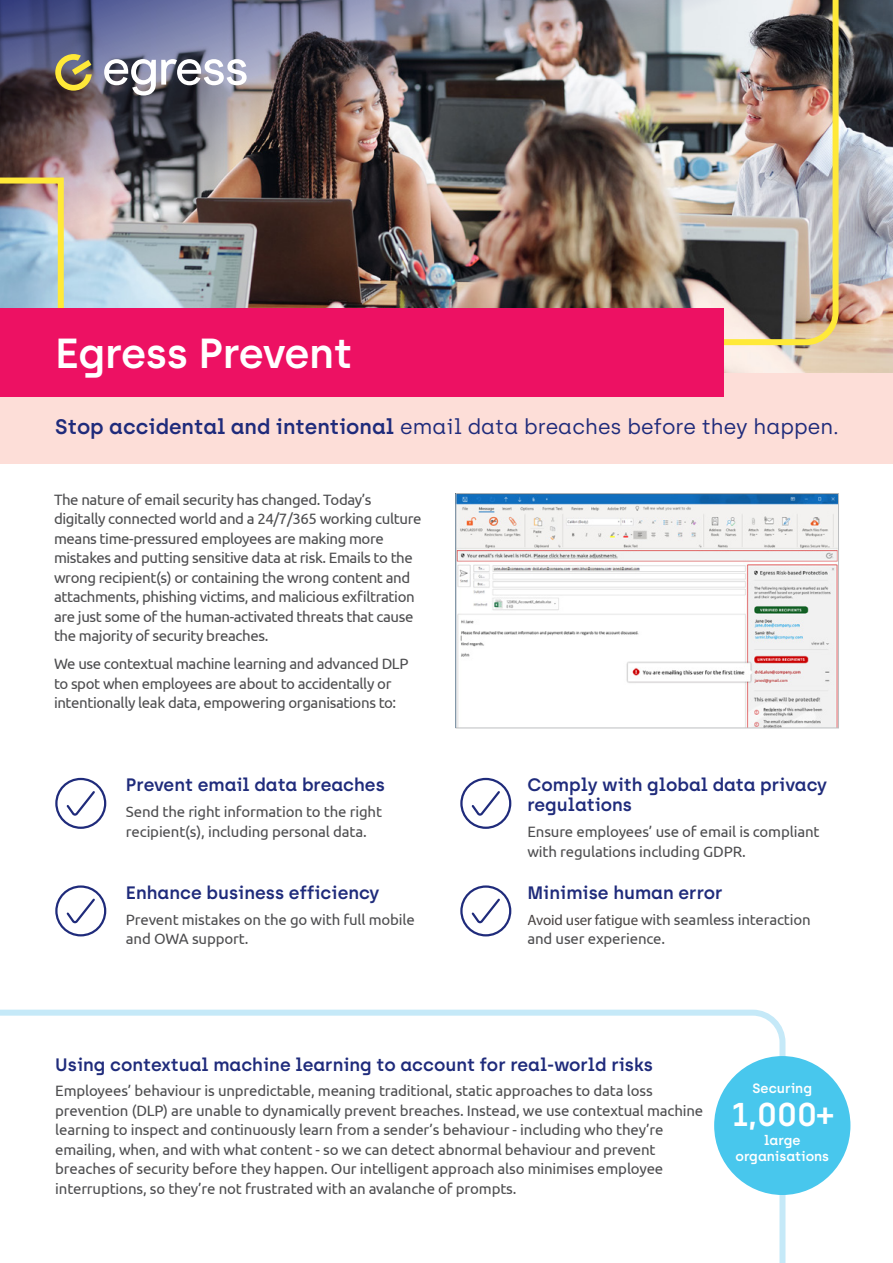
<style>
.page{position:relative;width:893px;height:1263px;background:#fff}
.page>*{position:absolute;margin:0;border:0;box-sizing:border-box;transform-origin:0 0}
.t1{font:600 42px "Archia";letter-spacing:-.01em;color:#fff}
.t2{font:600 33px "Archia";color:#fff}
.t3{font:21px "Archia";color:#1f2b7b}
.t4{font:600 18px/19.8px "Archia";color:#1f2b7b}
.t5{font:15px/19.5px "Ubuntu";letter-spacing:-.01em;color:#4d4d4f}
.t6{font:600 13.5px/16.2px "Archia";color:#fff;text-align:center}
.s1{font-weight:600}
.s2{font-family:"Myriad Pro";color:#484342}
</style>
<div class="page">
<img style="left:723px;top:0;width:170px;height:373px">
<div style="left:0;top:373px;width:893px;height:90px;background:#fdded8"></div>
<svg style="left:0;top:1009px;width:786px;height:254px"></svg>
<div style="left:714px;top:1056px;width:136px;height:139px;background:#48c7ed;border-radius:50%"></div>
<img style="left:0;top:0;width:842px;height:348px">
<svg style="left:0;top:175px;width:67px;height:133px;background:#acbab5"></svg>
<div style="left:0;top:308px;width:723px;height:89px;background:#ed1163"></div>
<svg style="left:55px;top:777px;width:52px;height:52px"></svg>
<svg style="left:460px;top:777px;width:52px;height:52px"></svg>
<svg style="left:55px;top:885px;width:52px;height:52px"></svg>
<svg style="left:460px;top:885px;width:52px;height:52px"></svg>
<img style="left:457px;top:495px;width:380px;height:231px">
<div style="left:455px;top:493px;width:384px;height:235px;border:1px solid #bcbec0"></div>
<svg style="left:55px;top:54px;width:37px;height:37px"></svg>
<svg style="left:104px;top:59px;width:143px;height:36px"></svg>
<h1 class="t1" style="left:55px;top:328px;width:298px">Egress Prevent</h1>
<h3 class="t3" style="left:55px;top:414px;width:785px"><span class="s1">Stop accidental and intentional</span> email data breaches before they happen.</h3>
<p class="t5" style="left:54px;top:489px;width:369px">The nature of email security has changed. Today’s digitally connected world and a 24/7/365 working culture means time-pressured employees are making more mistakes and putting sensitive data at risk. Emails to the wrong recipient(s) or containing the wrong content and attachments, phishing victims, and malicious exfiltration are just some of the human-activated threats that cause the majority of security breaches.</p>
<p class="t5" style="left:54px;top:654px;width:356px">We use contextual machine learning and advanced DLP to spot when employees are about to accidentally or intentionally leak data, empowering organisations to:</p>
<p class="t4" style="left:126px;top:775px;width:260px">Prevent email data breaches</p>
<p class="t5" style="left:126px;top:802px;width:258px">Send the right information to the right recipient(s), including personal data.</p>
<p class="t4" style="left:126px;top:882px;width:255px">Enhance business efficiency</p>
<p class="t5" style="left:126px;top:909px;width:290px">Prevent mistakes on the go with full mobile and OWA support.</p>
<p class="t4" style="left:527px;top:775px;width:301px">Comply with global data privacy regulations</p>
<p class="t5" style="left:527px;top:821px;width:294px">Ensure employees’ use of email is compliant with regulations including GDPR.</p>
<p class="t4" style="left:527px;top:882px;width:197px">Minimise human error</p>
<p class="t5" style="left:527px;top:909px;width:285px"><span class="s2">Avoid user fatigue</span> with seamless interaction and user experience.</p>
<p class="t4" style="left:55px;top:1054px;width:599px">Using contextual machine learning to account for real-world risks</p>
<p class="t5" style="left:55px;top:1081px;width:649px">Employees’ behaviour is unpredictable, meaning traditional, static approaches to data loss prevention (DLP) are unable to dynamically prevent breaches. Instead, we use contextual machine learning to inspect and continuously learn from a sender’s behaviour - including who they’re emailing, when, and with what content - so we can detect abnormal behaviour and prevent breaches of security before they happen. Our intelligent approach also minimises employee interruptions, so they’re not frustrated with an avalanche of prompts.</p>
<p class="t6" style="left:753px;top:1080px;width:61px">Securing</p>
<h2 class="t2" style="left:731px;top:1094px;width:104px">1,000+</h2>
<p class="t6" style="left:735px;top:1132px;width:95px">large organisations</p>
</div>
